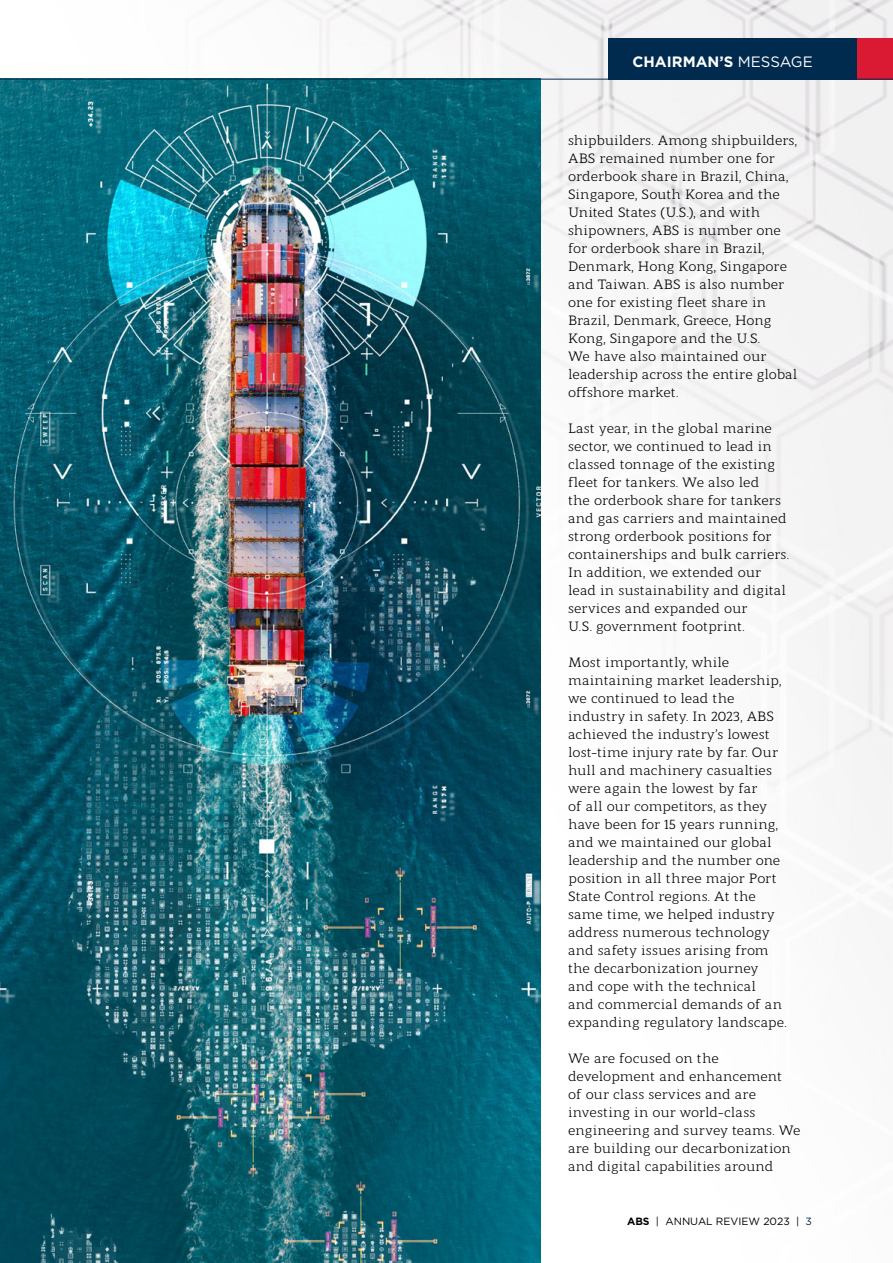
<style>
.page{position:relative;width:893px;height:1263px;background:#fff}
.page>*{position:absolute;margin:0;border:0;box-sizing:border-box;transform-origin:0 0}
.t1{font:700 15px "Gotham";color:#fff}
.t2{font:13.5px/18px "Modum";color:#000}
.t3{font:10.5px "Gotham";color:#000}
.s1{font-weight:400}
.s2{font-weight:700}
.s3{color:#002a4e}
</style>
<div class="page">
<img style="left:0;top:0;width:893px;height:1263px">
<div style="left:608px;top:39px;width:285px;height:41px;background:#002a4e"></div>
<div style="left:858px;top:39px;width:35px;height:41px;background:#da1a32"></div>
<img style="left:0;top:80px;width:540px;height:1183px">
<hr style="left:0;top:79px;width:893px;height:1px;background:#002a4e">
<p class="t1" style="left:632px;top:51px;width:182px">CHAIRMAN’S <span class="s1">MESSAGE</span></p>
<p class="t2" style="left:568px;top:130px;width:231px">shipbuilders. Among shipbuilders,<br>ABS remained number one for orderbook share in Brazil, China,<br>Singapore, South Korea and the<br>United States (U.S.), and with shipowners, ABS is number one for orderbook share in Brazil,<br>Denmark, Hong Kong, Singapore and Taiwan. ABS is also number one for existing fleet share in<br>Brazil, Denmark, Greece, Hong<br>Kong, Singapore and the U.S.<br>We have also maintained our leadership across the entire global offshore market.</p>
<p class="t2" style="left:568px;top:418px;width:222px">Last year, in the global marine sector, we continued to lead in classed tonnage of the existing fleet for tankers. We also led<br>the orderbook share for tankers and gas carriers and maintained strong orderbook positions for containerships and bulk carriers.<br>In addition, we extended our lead in sustainability and digital services and expanded our<br>U.S. government footprint.</p>
<p class="t2" style="left:568px;top:652px;width:220px">Most importantly, while maintaining market leadership, we continued to lead the industry in safety. In 2023, ABS achieved the industry’s lowest lost-time injury rate by far. Our hull and machinery casualties were again the lowest by far<br>of all our competitors, as they have been for 15 years running, and we maintained our global leadership and the number one position in all three major Port<br>State Control regions. At the same time, we helped industry address numerous technology and safety issues arising from the decarbonization journey and cope with the technical<br>and commercial demands of an expanding regulatory landscape.</p>
<p class="t2" style="left:568px;top:1048px;width:234px">We are focused on the development and enhancement<br>of our class services and are investing in our world-class engineering and survey teams. We are building our decarbonization and digital capabilities around</p>
<p class="t3" style="left:627px;top:1214px;width:186px"><span class="s2">ABS</span> | ANNUAL REVIEW 2023 | <span class="s3">3</span></p>
</div>
